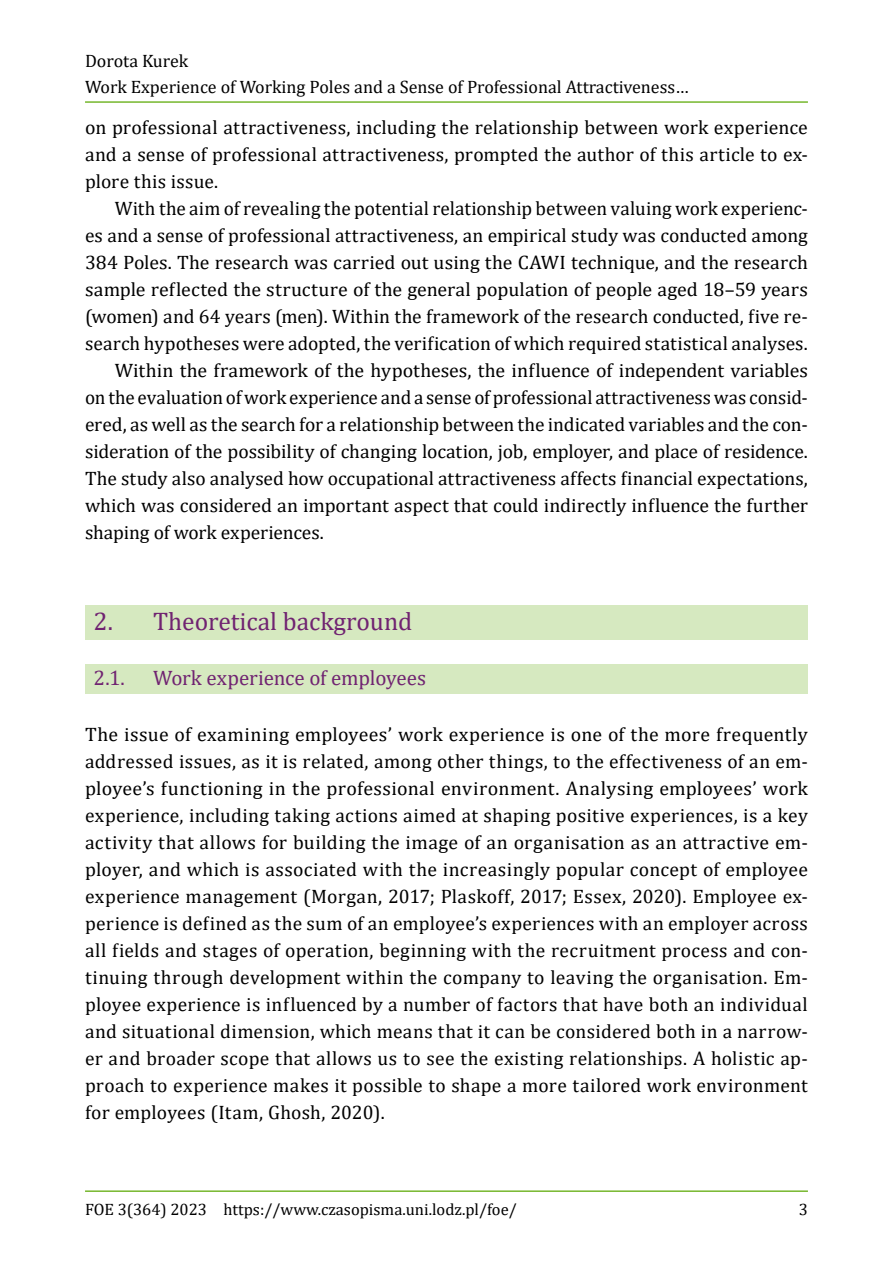
<style>
.page{position:relative;width:893px;height:1263px;background:#fff}
.page>*{position:absolute;margin:0;border:0;box-sizing:border-box;transform-origin:0 0}
.H_1{font:25.5px "Cambria";color:#702371}
.H_2{font:21px "Cambria";letter-spacing:-.01em;color:#702371}
.txt_ENG{font:19.5px/27px "Cambria";letter-spacing:.005em;color:#000;text-align:justify}
.txt_1_ENG{font:19.5px/27px "Cambria";letter-spacing:.005em;color:#000;text-align:justify}
.t1{font:18px/25.8px "Cambria";color:#000}
.t2{font:16.5px "Cambria";color:#000}
</style>
<div class="page">
<hr style="left:85px;top:101px;width:723px;height:2px;background:#76b72d">
<hr style="left:85px;top:1190px;width:723px;height:2px;background:#76b72d">
<div style="left:85px;top:605px;width:723px;height:34px;background:#d6e9c0"></div>
<div style="left:85px;top:664px;width:723px;height:29px;background:#d6e9c0"></div>
<p class="t1" style="left:85px;top:48px;width:605px">Dorota Kurek<br>Work Experience of Working Poles and a Sense of Professional Attractiveness…</p>
<p class="txt_ENG" style="left:85px;top:114px;width:724px">on professional attractiveness, including the relationship between work experience and a sense of professional attractiveness, prompted the author of this article to ex&shy;plore this issue.</p>
<p class="txt_ENG" style="left:85px;top:195px;width:724px;text-indent:30px">With the aim of revealing the potential relationship between valuing work experienc&shy;es and a sense of professional attractiveness, an empirical study was conducted among 384 Poles. The research was carried out using the CAWI technique, and the research sample reflected the structure of the general population of people aged 18–59 years (women) and 64 years (men). Within the framework of the research conducted, five re&shy;search hypotheses were adopted, the verification of which required statistical analyses.</p>
<p class="txt_ENG" style="left:85px;top:357px;width:724px;text-indent:30px">Within the framework of the hypotheses, the influence of independent variables on the evaluation ofwork experience and a sense of professional attractiveness was consid&shy;ered, as well as the search for a relationship between the indicated variables and the con&shy;sideration of the possibility of changing location, job, employer, and place of residence.<br>The study also analysed how occupational attractiveness affects financial expectations, which was considered an important aspect that could indirectly influence the further shaping of work experiences.</p>
<h2 class="H_1" style="left:94px;top:606px;width:320px">2. Theoretical background</h2>
<h3 class="H_2" style="left:94px;top:665px;width:33px">2.1.</h3>
<h3 class="H_2" style="left:153px;top:665px;width:275px">Work experience of employees</h3>
<p class="txt_1_ENG" style="left:85px;top:721px;width:724px">The issue of examining employees’ work experience is one of the more frequently addressed issues, as it is related, among other things, to the effectiveness of an em&shy;ployee’s functioning in the professional environment. Analysing employees’ work experience, including taking actions aimed at shaping positive experiences, is a key activity that allows for building the image of an organisation as an attractive em&shy;ployer, and which is associated with the increasingly popular concept of employee experience management (Morgan, 2017; Plaskoff, 2017; Essex, 2020). Employee ex&shy;perience is defined as the sum of an employee’s experiences with an employer across all fields and stages of operation, beginning with the recruitment process and con&shy;tinuing through development within the company to leaving the organisation. Em&shy;ployee experience is influenced by a number of factors that have both an individual and situational dimension, which means that it can be considered both in a narrow&shy;er and broader scope that allows us to see the existing relationships. A holistic ap&shy;proach to experience makes it possible to shape a more tailored work environment for employees (Itam, Ghosh, 2020).</p>
<p class="t2" style="left:85px;top:1199px;width:433px">FOE 3(364) 2023 https://www.czasopisma.uni.lodz.pl/foe/</p>
<p class="t2" style="left:799px;top:1199px;width:11px">3</p>
</div>
